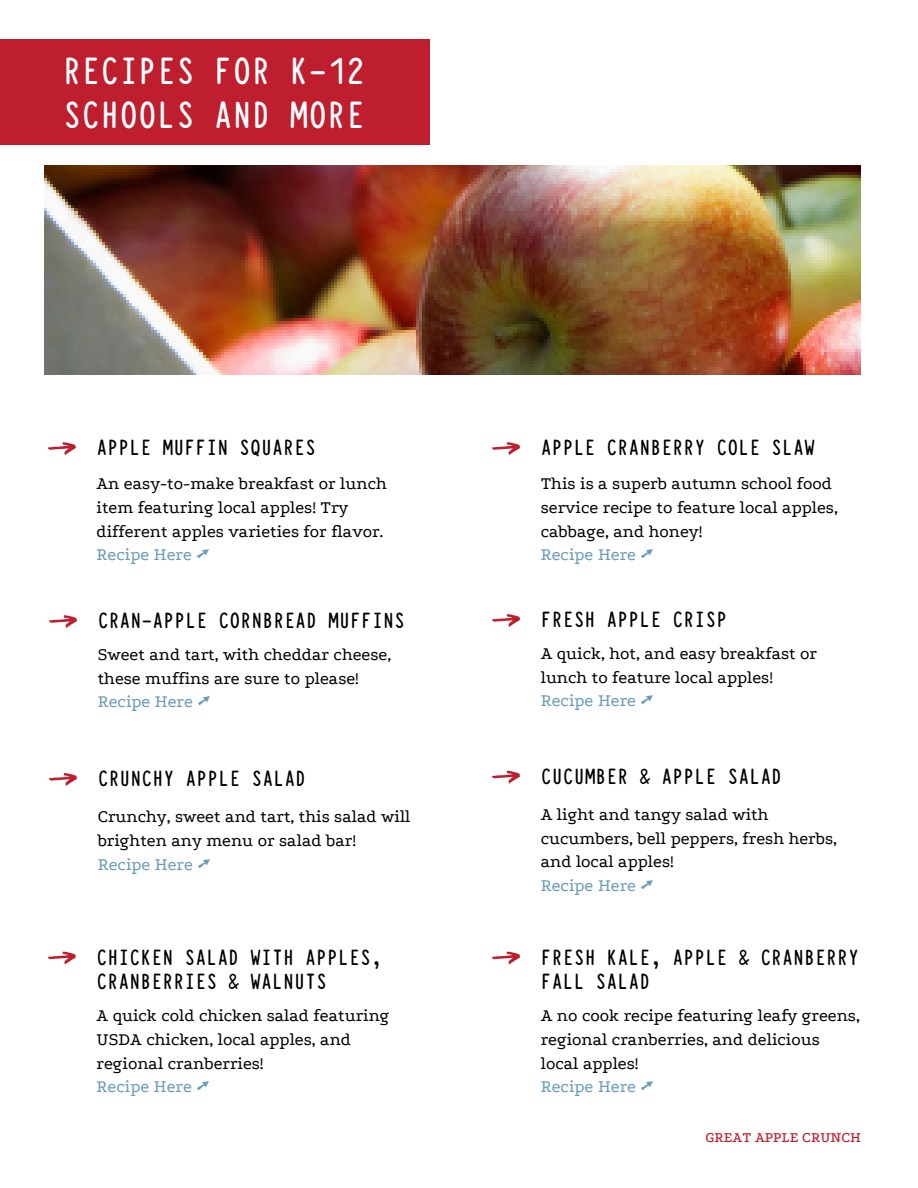
<style>
.page{position:relative;width:918px;height:1188px;background:#fff}
.page>*{position:absolute;margin:0;border:0;box-sizing:border-box;transform-origin:0 0}
.t1{font:700 42px/43.8px "Typewriter Condensed";color:#fff}
.t2{font:700 24.45px/24.8px "Typewriter Condensed";color:#000}
.t3{font:18px/23.7px "Podkova";color:#000}
.t4{font:500 15px "Podkova";color:#be1e2d}
.s1{color:#689bba}
.s2{font-family:"Free Serif";color:#689bba}
</style>
<div class="page">
<div style="left:0;top:39px;width:430px;height:105px;background:#be1e2d"></div>
<img style="left:45px;top:166px;width:815px;height:209px">
<svg style="left:48px;top:442px;width:28px;height:13px"></svg>
<svg style="left:48px;top:952px;width:28px;height:13px"></svg>
<svg style="left:49px;top:615px;width:28px;height:13px"></svg>
<svg style="left:492px;top:442px;width:28px;height:13px"></svg>
<svg style="left:492px;top:614px;width:28px;height:13px"></svg>
<svg style="left:492px;top:771px;width:28px;height:13px"></svg>
<svg style="left:49px;top:773px;width:28px;height:13px"></svg>
<svg style="left:492px;top:952px;width:28px;height:13px"></svg>
<h1 class="t1" style="left:63px;top:46px;width:304px">RECIPES FOR K-12<br>SCHOOLS AND MORE</h1>
<h2 class="t2" style="left:97px;top:434px;width:221px">APPLE MUFFIN SQUARES</h2>
<p class="t3" style="left:97px;top:472px;width:292px">An easy-to-make breakfast or lunch item featuring local apples! Try different apples varieties for flavor.<br><span class="s1">Recipe Here</span> <span class="s2">➚</span></p>
<h3 class="t2" style="left:98px;top:607px;width:309px">CRAN-APPLE CORNBREAD MUFFINS</h3>
<h2 class="t3" style="left:98px;top:643px;width:295px">Sweet and tart, with cheddar cheese, these muffins are sure to please!<br><span class="s1">Recipe Here</span> <span class="s2">➚</span></h2>
<h2 class="t2" style="left:98px;top:765px;width:210px">CRUNCHY APPLE SALAD</h2>
<p class="t3" style="left:98px;top:805px;width:314px">Crunchy, sweet and tart, this salad will brighten any menu or salad bar!<br><span class="s1">Recipe Here</span> <span class="s2">➚</span></p>
<p class="t2" style="left:97px;top:943px;width:287px">CHICKEN SALAD WITH APPLES,<br>CRANBERRIES &amp; WALNUTS</p>
<h3 class="t3" style="left:97px;top:1004px;width:294px">A quick cold chicken salad featuring<br>USDA chicken, local apples, and regional cranberries!<br><span class="s1">Recipe Here</span> <span class="s2">➚</span></h3>
<h2 class="t2" style="left:541px;top:434px;width:276px">APPLE CRANBERRY COLE SLAW</h2>
<p class="t3" style="left:541px;top:472px;width:299px">This is a superb autumn school food service recipe to feature local apples, cabbage, and honey!<br><span class="s1">Recipe Here</span> <span class="s2">➚</span></p>
<p class="t2" style="left:541px;top:606px;width:188px">FRESH APPLE CRISP</p>
<h3 class="t3" style="left:541px;top:642px;width:278px">A quick, hot, and easy breakfast or lunch to feature local apples!<br><span class="s1">Recipe Here</span> <span class="s2">➚</span></h3>
<h3 class="t2" style="left:541px;top:762px;width:243px">CUCUMBER &amp; APPLE SALAD</h3>
<h2 class="t3" style="left:541px;top:803px;width:298px">A light and tangy salad with cucumbers, bell peppers, fresh herbs, and local apples!<br><span class="s1">Recipe Here</span> <span class="s2">➚</span></h2>
<p class="t2" style="left:541px;top:943px;width:320px">FRESH KALE, APPLE &amp; CRANBERRY<br>FALL SALAD</p>
<h3 class="t3" style="left:541px;top:1004px;width:321px">A no cook recipe featuring leafy greens, regional cranberries, and delicious local apples!<br><span class="s1">Recipe Here</span> <span class="s2">➚</span></h3>
<h2 class="t4" style="left:705px;top:1129px;width:157px">GREAT APPLE CRUNCH</h2>
</div>
